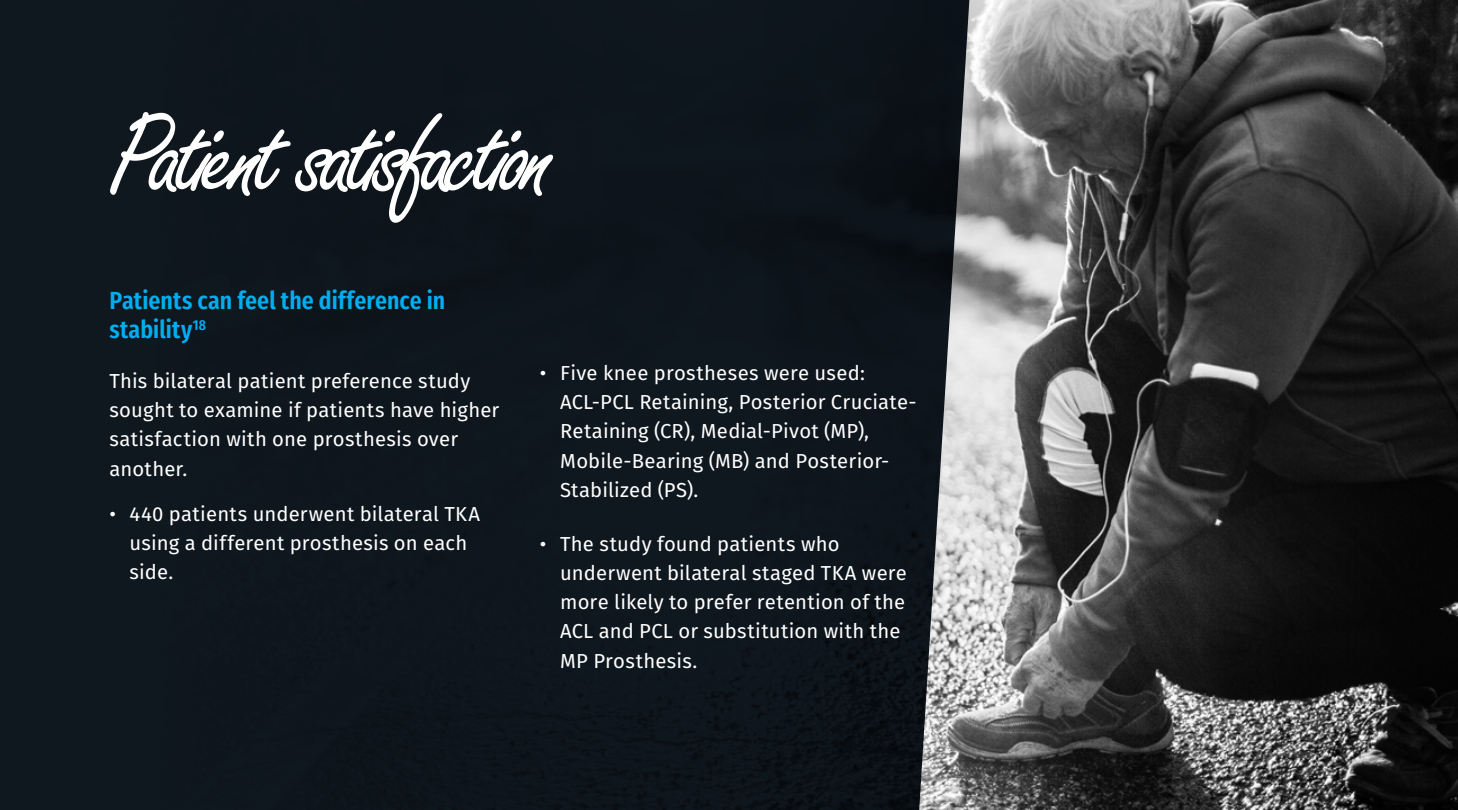
<style>
.page{position:relative;width:1458px;height:810px;background:#fff}
.page>*{position:absolute;margin:0;border:0;box-sizing:border-box;transform-origin:0 0}
.t1{font:123.75px "Freestyle Script";letter-spacing:-.065em;color:#fff}
.t2{font:600 24.75px/29.2px "Fira Sans Condensed";letter-spacing:.005em;color:#00aeef}
.t3{font:20.25px/29.2px "Fira Sans";letter-spacing:.01em;color:#fff}
</style>
<div class="page">
<img style="left:971px;top:0;width:487px;height:810px">
<div style="left:0;top:0;width:971px;height:810px;background:#0f161e"></div>
<h1 class="t1" style="left:109px;top:89px;width:449px">Patient satisfaction</h1>
<p class="t2" style="left:109px;top:283px;width:337px">Patients can feel the difference in stability<sup>18</sup></p>
<p class="t3" style="left:109px;top:366px;width:392px">This bilateral patient preference study sought to examine if patients have higher satisfaction with one prosthesis over another.</p>
<p class="t3" style="left:130px;top:499px;width:352px;text-indent:-20px">• 440 patients underwent bilateral TKA using a different prosthesis on each side.</p>
<p class="t3" style="left:560px;top:358px;width:358px;text-indent:-20px">• Five knee prostheses were used:<br>ACL-PCL Retaining, Posterior Cruciate-Retaining (CR), Medial-Pivot (MP), Mobile-Bearing (MB) and Posterior-Stabilized (PS).</p>
<p class="t3" style="left:560px;top:529px;width:348px;text-indent:-20px">• The study found patients who underwent bilateral staged TKA were more likely to prefer retention of the<br>ACL and PCL or substitution with the<br>MP Prosthesis.</p>
</div>
